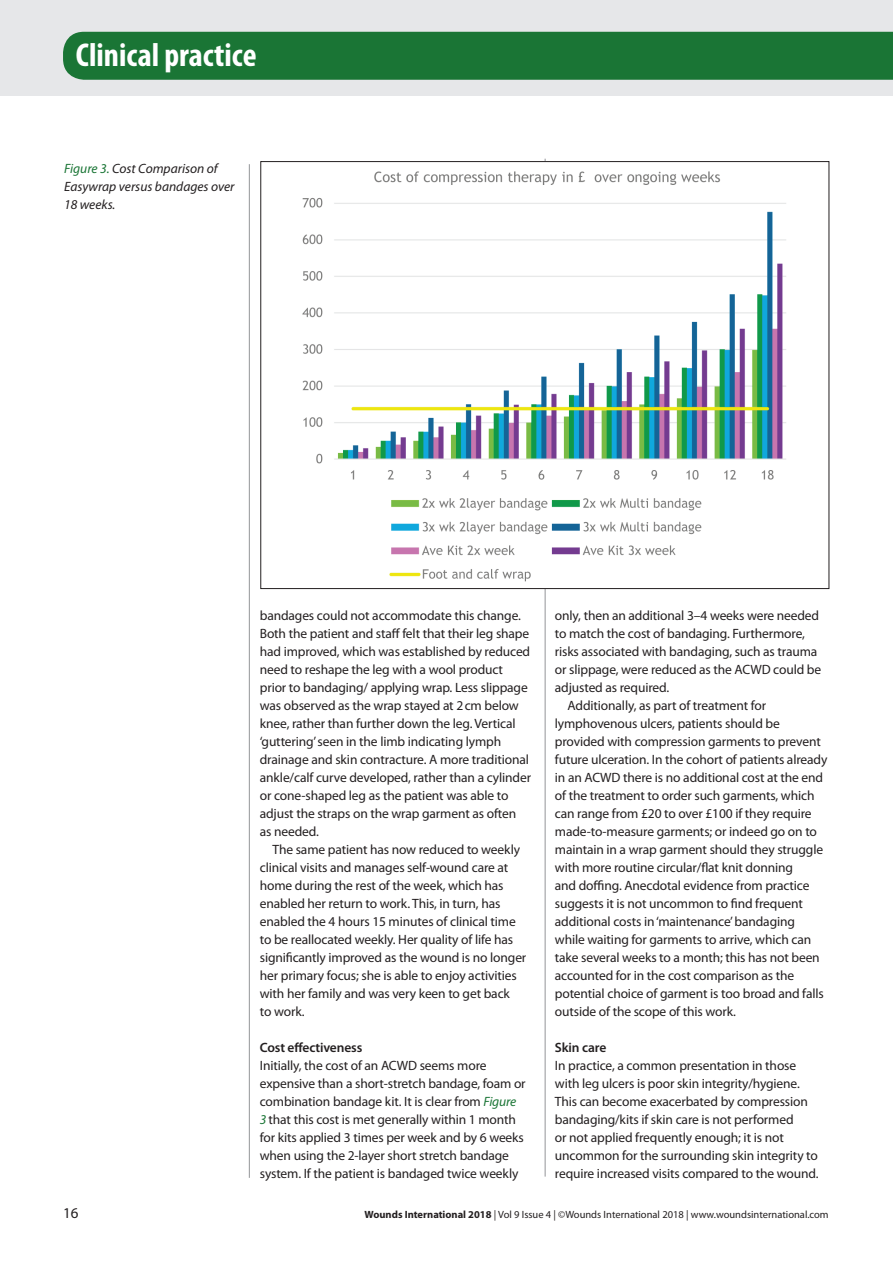
<style>
.page{position:relative;width:893px;height:1263px;background:#fff}
.page>*{position:absolute;margin:0;border:0;box-sizing:border-box;transform-origin:0 0}
.t1{font:700 condensed 33.15px "Myriad Pro";color:#fff}
.t2{font:15px "Myriad Pro";color:#231f20}
.t3{font:13.5px/18px "Myriad Pro";letter-spacing:-.01em;color:#231f20}
.t4{font:italic 13.5px/18px "Myriad Pro";color:#231f20}
.t5{font:600 13.5px "Myriad Pro";letter-spacing:-.01em;color:#231f20}
.t6{font:10.5px "Myriad Pro";color:#231f20}
.s1{color:#1a7535}
.s2{font-style:italic;color:#1a7535}
.s3{font-weight:700}
</style>
<div class="page">
<hr style="left:545px;top:159px;width:1px;height:1017px;background:#939598">
<hr style="left:249px;top:164px;width:1px;height:1014px;background:#939598">
<div style="left:0;top:0;width:892px;height:96px;background:#e6e7e9"></div>
<div style="left:63px;top:32px;width:829px;height:48px;background:#1a7535"></div>
<img style="left:302px;top:163px;width:484px;height:424px">
<h1 class="t1" style="left:76px;top:35px;width:182px">Clinical practice</h1>
<p class="t4" style="left:64px;top:159px;width:172px"><span class="s1">Figure 3.</span> Cost Comparison of<br>Easywrap versus bandages over<br>18 weeks.</p>
<p class="t3" style="left:260px;top:606px;width:273px">bandages could not accommodate this change.<br>Both the patient and staff felt that their leg shape had improved, which was established by reduced need to reshape the leg with a wool product prior to bandaging/ applying wrap. Less slippage was observed as the wrap stayed at 2cm below knee, rather than further down the leg. Vertical ‘guttering’ seen in the limb indicating lymph drainage and skin contracture. A more traditional ankle/calf curve developed, rather than a cylinder or cone-shaped leg as the patient was able to adjust the straps on the wrap garment as often as needed.</p>
<p class="t3" style="left:260px;top:840px;width:268px;text-indent:13px">The same patient has now reduced to weekly clinical visits and manages self-wound care at home during the rest of the week, which has enabled her return to work. This, in turn, has enabled the 4 hours 15 minutes of clinical time to be reallocated weekly. Her quality of life has significantly improved as the wound is no longer her primary focus; she is able to enjoy activities with her family and was very keen to get back<br>to work.</p>
<p class="t5" style="left:260px;top:1038px;width:104px">Cost effectiveness</p>
<p class="t3" style="left:260px;top:1056px;width:267px">Initially, the cost of an ACWD seems more expensive than a short-stretch bandage, foam or combination bandage kit. It is clear from <span class="s2">Figure 3</span> that this cost is met generally within 1 month for kits applied 3 times per week and by 6 weeks when using the 2-layer short stretch bandage system. If the patient is bandaged twice weekly</p>
<p class="t3" style="left:555px;top:606px;width:266px">only, then an additional 3–4 weeks were needed</p>
<p class="t3" style="left:555px;top:624px;width:251px">to match the cost of bandaging. Furthermore,</p>
<p class="t3" style="left:555px;top:642px;width:264px">risks associated with bandaging, such as trauma</p>
<p class="t3" style="left:555px;top:660px;width:268px">or slippage, were reduced as the ACWD could be</p>
<p class="t3" style="left:555px;top:678px;width:116px">adjusted as required.</p>
<p class="t3" style="left:567px;top:696px;width:200px">Additionally, as part of treatment for</p>
<p class="t3" style="left:555px;top:714px;width:226px">lymphovenous ulcers, patients should be</p>
<p class="t3" style="left:555px;top:732px;width:267px">provided with compression garments to prevent</p>
<p class="t3" style="left:555px;top:750px;width:274px">future ulceration. In the cohort of patients already</p>
<p class="t3" style="left:555px;top:768px;width:270px">in an ACWD there is no additional cost at the end</p>
<p class="t3" style="left:555px;top:786px;width:261px">of the treatment to order such garments, which</p>
<p class="t3" style="left:555px;top:804px;width:258px">can range from £20 to over £100 if they require</p>
<p class="t3" style="left:555px;top:822px;width:264px">made-to-measure garments; or indeed go on to</p>
<p class="t3" style="left:555px;top:840px;width:270px">maintain in a wrap garment should they struggle</p>
<p class="t3" style="left:555px;top:858px;width:240px">with more routine circular/flat knit donning</p>
<p class="t3" style="left:555px;top:876px;width:256px">and doffing. Anecdotal evidence from practice</p>
<p class="t3" style="left:555px;top:894px;width:250px">suggests it is not uncommon to find frequent</p>
<p class="t3" style="left:555px;top:912px;width:241px">additional costs in ‘maintenance’ bandaging</p>
<p class="t3" style="left:555px;top:930px;width:258px">while waiting for garments to arrive, which can</p>
<p class="t3" style="left:555px;top:948px;width:266px">take several weeks to a month; this has not been</p>
<p class="t3" style="left:555px;top:966px;width:241px">accounted for in the cost comparison as the</p>
<p class="t3" style="left:555px;top:984px;width:270px">potential choice of garment is too broad and falls</p>
<p class="t3" style="left:555px;top:1002px;width:182px">outside of the scope of this work.</p>
<p class="t5" style="left:555px;top:1039px;width:53px">Skin care</p>
<p class="t3" style="left:555px;top:1056px;width:265px">In practice, a common presentation in those with leg ulcers is poor skin integrity/hygiene.<br>This can become exacerbated by compression bandaging/kits if skin care is not performed<br>or not applied frequently enough; it is not uncommon for the surrounding skin integrity to require increased visits compared to the wound.</p>
<p class="t2" style="left:63px;top:1203px;width:17px">16</p>
<p class="t6" style="left:364px;top:1208px;width:465px"><span class="s3">Wounds International 2018</span> | Vol 9 Issue 4 | ©Wounds International 2018 | www.woundsinternational.com</p>
</div>
